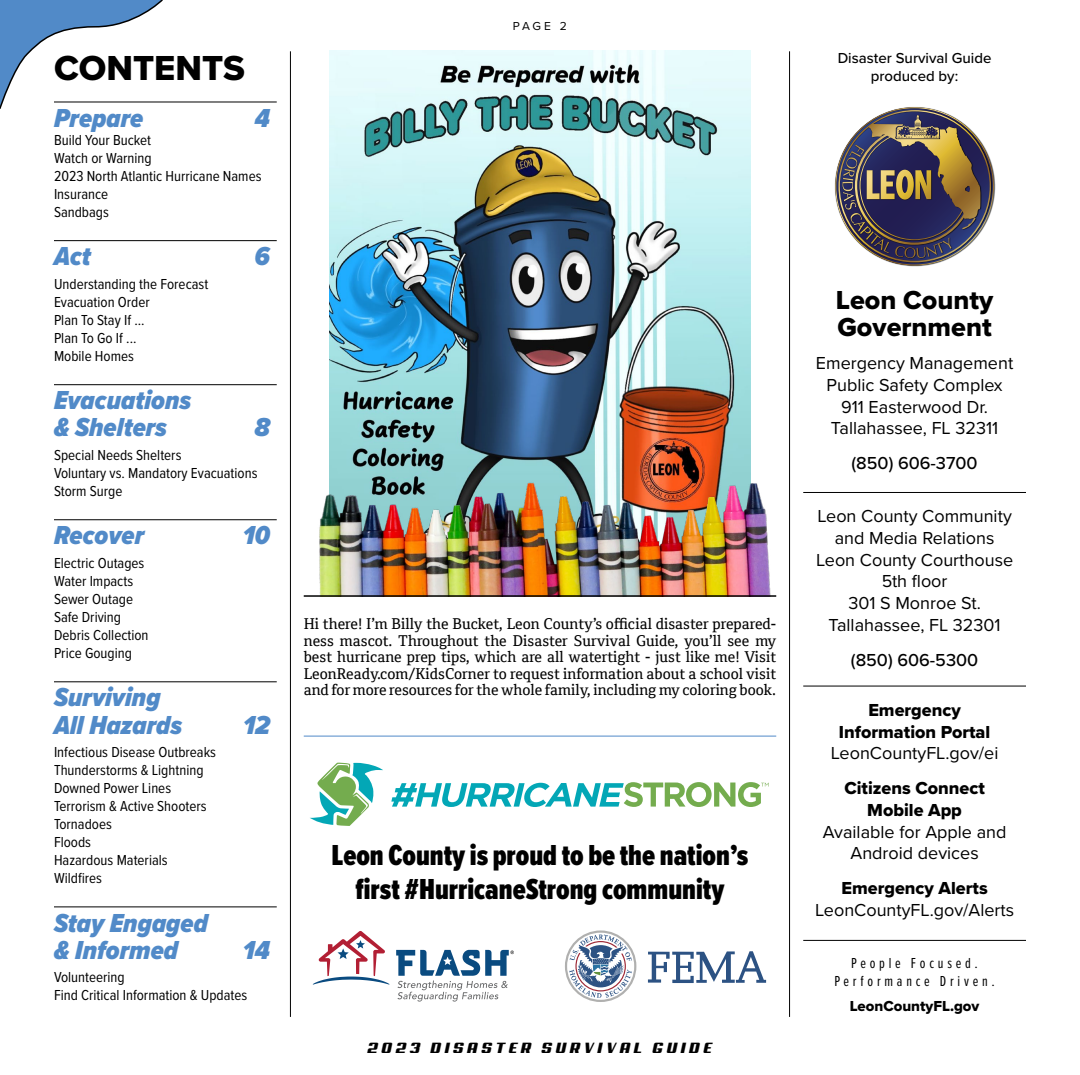
<style>
.page{position:relative;width:1080px;height:1075px;background:#fff}
.page>*{position:absolute;margin:0;border:0;box-sizing:border-box;transform-origin:0 0}
.t1{font:36px "Proxima Nova Extrabld";color:#000}
.t2{font:900 30px/33.8px "Proxima Nova Ex Cn";color:#000;text-align:center}
.t3{font:italic 900 27px/27px "Proxima Nova Cond";color:#518ac8}
.t4{font:27px/27px "Proxima Nova Extrabld";color:#000}
.t5{font:18px/21.6px "Proxima Nova";color:#000;text-align:center}
.t6{font:18px/21.6px "Proxima Nova Extrabld";color:#000;text-align:center}
.t7{font:500 18px "Proxima Nova";color:#000}
.t8{font:15px/18px "Proxima Nova Cond";color:#000}
.t9{font:15px/16.5px "Cordale";color:#000;text-align:justify}
.t10{font:500 15px/18px "Proxima Nova";color:#000;text-align:center}
.t11{font:15px/18px "Proxima Nova Ex Cn";letter-spacing:.25em;color:#000;text-align:center}
.t12{font:15px "Aero";letter-spacing:.25em;color:#000}
.t13{font:15px "Proxima Nova Extrabld";color:#000}
.t14{font:12px "Proxima Nova";color:#000}
</style>
<div class="page">
<svg style="left:0;top:0;width:164px;height:109px"></svg>
<hr style="left:54px;top:102px;width:223px;height:1px;background:#000">
<hr style="left:54px;top:240px;width:223px;height:1px;background:#000">
<hr style="left:54px;top:384px;width:223px;height:1px;background:#000">
<hr style="left:54px;top:519px;width:223px;height:1px;background:#000">
<hr style="left:54px;top:681px;width:223px;height:1px;background:#000">
<hr style="left:54px;top:906px;width:223px;height:1px;background:#000">
<svg style="left:835px;top:107px;width:159px;height:158px"></svg>
<svg style="left:648px;top:951px;width:118px;height:32px"></svg>
<svg style="left:565px;top:930px;width:71px;height:72px"></svg>
<svg style="left:313px;top:931px;width:76px;height:53px"></svg>
<svg style="left:396px;top:950px;width:118px;height:51px"></svg>
<hr style="left:803px;top:492px;width:223px;height:1px;background:#000">
<hr style="left:803px;top:685px;width:223px;height:1px;background:#000">
<hr style="left:803px;top:940px;width:223px;height:1px;background:#000">
<svg style="left:391px;top:782px;width:378px;height:25px"></svg>
<svg style="left:310px;top:762px;width:73px;height:64px"></svg>
<hr style="left:304px;top:735px;width:472px;height:1px;background:#518ac8">
<hr style="left:290px;top:51px;width:1px;height:966px;background:#000">
<hr style="left:789px;top:51px;width:1px;height:966px;background:#000">
<img style="left:329px;top:51px;width:422px;height:330px">
<img style="left:319px;top:381px;width:452px;height:214px">
<hr style="left:304px;top:595px;width:472px;height:2px;background:#000">
<h1 class="t1" style="left:54px;top:41px;width:192px">CONTENTS</h1>
<h3 class="t3" style="left:54px;top:104px;width:91px">Prepare</h3>
<h3 class="t3" style="left:255px;top:104px;width:17px">4</h3>
<p class="t8" style="left:54px;top:130px;width:209px">Build Your Bucket<br>Watch or Warning<br>2023 North Atlantic Hurricane Names<br>Insurance<br>Sandbags</p>
<h3 class="t3" style="left:54px;top:243px;width:38px">Act</h3>
<h3 class="t3" style="left:255px;top:243px;width:17px">6</h3>
<p class="t8" style="left:54px;top:274px;width:156px">Understanding the Forecast<br>Evacuation Order<br>Plan To Stay If ...<br>Plan To Go If ...<br>Mobile Homes</p>
<h3 class="t3" style="left:54px;top:387px;width:139px">Evacuations &amp; Shelters</h3>
<h3 class="t3" style="left:255px;top:414px;width:17px">8</h3>
<p class="t8" style="left:54px;top:445px;width:205px">Special Needs Shelters<br>Voluntary vs. Mandatory Evacuations<br>Storm Surge</p>
<h3 class="t3" style="left:54px;top:522px;width:92px">Recover</h3>
<h3 class="t3" style="left:243px;top:522px;width:29px">10</h3>
<p class="t8" style="left:54px;top:553px;width:96px">Electric Outages<br>Water Impacts<br>Sewer Outage<br>Safe Driving<br>Debris Collection<br>Price Gouging</p>
<h3 class="t3" style="left:54px;top:684px;width:130px">Surviving<br>All Hazards</h3>
<h3 class="t3" style="left:243px;top:711px;width:28px">12</h3>
<p class="t8" style="left:54px;top:742px;width:164px">Infectious Disease Outbreaks<br>Thunderstorms &amp; Lightning<br>Downed Power Lines<br>Terrorism &amp; Active Shooters<br>Tornadoes<br>Floods<br>Hazardous Materials<br>Wildfires</p>
<h3 class="t3" style="left:54px;top:909px;width:156px">Stay Engaged &amp; Informed</h3>
<h3 class="t3" style="left:243px;top:936px;width:29px">14</h3>
<p class="t8" style="left:54px;top:967px;width:195px">Volunteering<br>Find Critical Information &amp; Updates</p>
<p class="t14" style="left:513px;top:17px;width:56px">PAGE 2</p>
<p class="t9" style="left:304px;top:615px;width:474px">Hi there! I’m Billy the Bucket, Leon County’s official disaster prepared&shy;ness mascot. Throughout the Disaster Survival Guide, you’ll see my best hurricane prep tips, which are all watertight - just like me! Visit LeonReady.com/KidsCorner to request information about a school visit and for more resources for the whole family, including my coloring book.</p>
<h2 class="t2" style="left:332px;top:838px;width:418px">Leon County is proud to be the nation’s first #HurricaneStrong community</h2>
<p class="t12" style="left:368px;top:1039px;width:346px">2023 DISASTER SURVIVAL GUIDE</p>
<p class="t10" style="left:838px;top:49px;width:155px">Disaster Survival Guide produced by:</p>
<h3 class="t4" style="left:836px;top:286px;width:159px">Leon County<br>Government</h3>
<p class="t5" style="left:816px;top:352px;width:199px">Emergency Management<br>Public Safety Complex<br>911 Easterwood Dr.<br>Tallahassee, FL 32311</p>
<p class="t7" style="left:852px;top:450px;width:128px">(850) 606-3700</p>
<p class="t5" style="left:816px;top:505px;width:199px">Leon County Community and Media Relations<br>Leon County Courthouse<br>5th floor<br>301 S Monroe St.<br>Tallahassee, FL 32301</p>
<p class="t7" style="left:851px;top:646px;width:129px">(850) 606-5300</p>
<p class="t6" style="left:839px;top:699px;width:153px">Emergency<br>Information Portal</p>
<p class="t5" style="left:831px;top:741px;width:169px">LeonCountyFL.gov/ei</p>
<p class="t6" style="left:844px;top:777px;width:142px">Citizens Connect<br>Mobile App</p>
<p class="t5" style="left:823px;top:820px;width:185px">Available for Apple and<br>Android devices</p>
<p class="t6" style="left:841px;top:877px;width:148px">Emergency Alerts</p>
<p class="t5" style="left:815px;top:898px;width:201px">LeonCountyFL.gov/Alerts</p>
<p class="t11" style="left:834px;top:953px;width:162px">People Focused.<br>Performance Driven.</p>
<p class="t13" style="left:850px;top:994px;width:131px">LeonCountyFL.gov</p>
</div>
